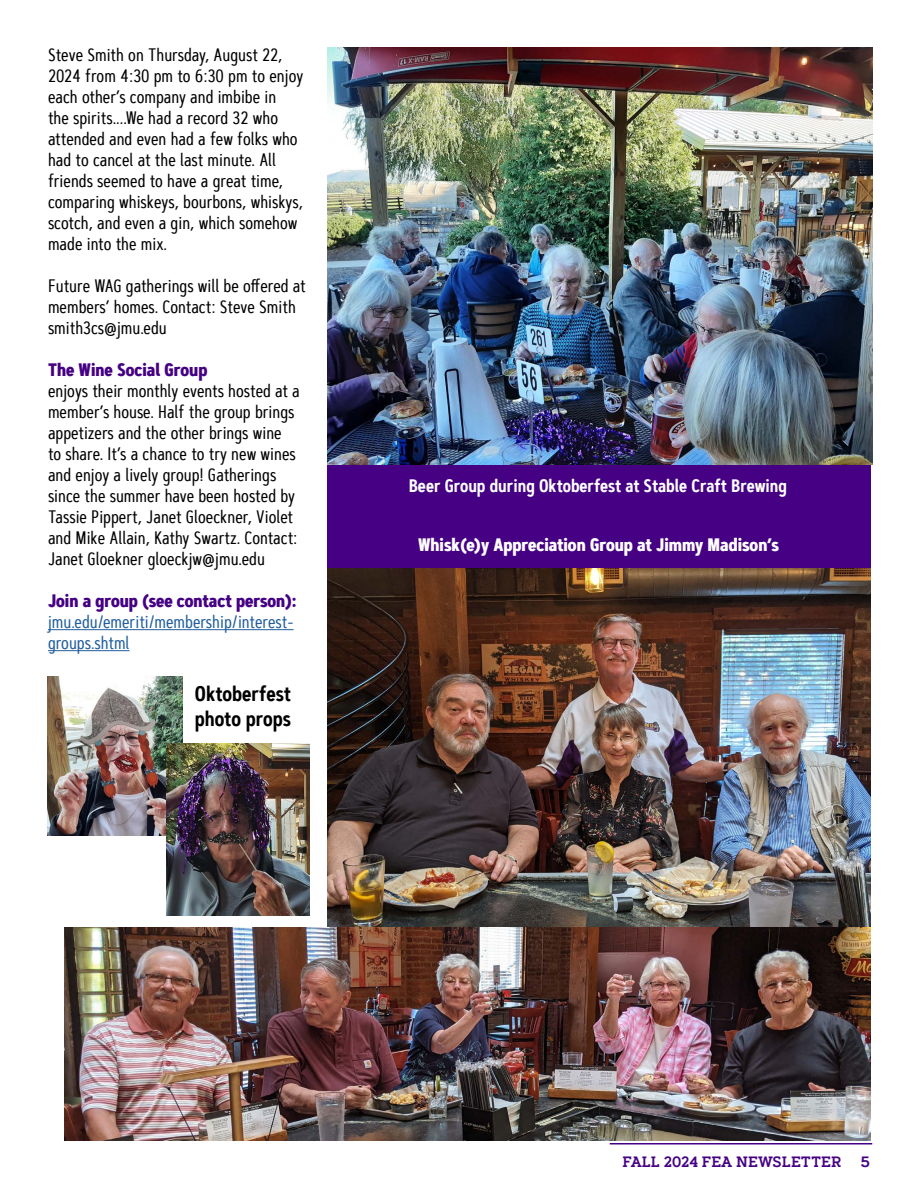
<style>
.page{position:relative;width:918px;height:1188px;background:#fff}
.page>*{position:absolute;margin:0;border:0;box-sizing:border-box;transform-origin:0 0}
.t1{font:600 21px/25.2px "Artegra Sans Cn";color:#000}
.t2{font:18px/21px "Artegra Sans Cn";color:#000}
.t3{font:18px/21px "Artegra Sans Cn";color:#215e9e}
.t4{font:700 18px "Artegra Sans Cn";color:#450084}
.t5{font:600 18px "Artegra Sans Cn";color:#fff}
.t6{font:700 18px "Artegra Sans Cn";color:#fff}
.t7{font:600 15px "Artegra Slab";color:#450084;scale:.92 1}
.t8{font:600 15px "Artegra Slab";color:#450084}
</style>
<div class="page">
<hr style="left:610px;top:1143px;width:262px;height:1px;background:#450084">
<div style="left:327px;top:465px;width:544px;height:104px;background:#450084"></div>
<hr style="left:48px;top:629px;width:246px;height:1px;background:#215e9e">
<hr style="left:48px;top:650px;width:82px;height:1px;background:#215e9e">
<img style="left:328px;top:47px;width:544px;height:417px">
<img style="left:328px;top:568px;width:543px;height:360px">
<img style="left:64px;top:928px;width:807px;height:213px">
<img style="left:47px;top:676px;width:136px;height:160px">
<img style="left:167px;top:743px;width:143px;height:173px">
<p class="t2" style="left:48px;top:44px;width:257px">Steve Smith on Thursday, August 22, 2024 from 4:30 pm to 6:30 pm to enjoy each other’s company and imbibe in<br>the spirits....We had a record 32 who attended and even had a few folks who had to cancel at the last minute. All friends seemed to have a great time, comparing whiskeys, bourbons, whiskys, scotch, and even a gin, which somehow made into the mix.</p>
<p class="t2" style="left:48px;top:275px;width:259px">Future WAG gatherings will be offered at members’ homes. Contact: Steve Smith smith3cs@jmu.edu</p>
<p class="t4" style="left:48px;top:357px;width:161px">The Wine Social Group</p>
<p class="t2" style="left:48px;top:380px;width:253px">enjoys their monthly events hosted at a member’s house. Half the group brings appetizers and the other brings wine<br>to share. It’s a chance to try new wines and enjoy a lively group! Gatherings since the summer have been hosted by Tassie Pippert, Janet Gloeckner, Violet and Mike Allain, Kathy Swartz. Contact:<br>Janet Gloekner gloeckjw@jmu.edu</p>
<p class="t4" style="left:48px;top:588px;width:250px">Join a group (see contact person):</p>
<p class="t3" style="left:48px;top:611px;width:247px">jmu.edu/emeriti/membership/interest&shy;groups.shtml</p>
<p class="t1" style="left:195px;top:681px;width:97px">Oktoberfest photo props</p>
<p class="t5" style="left:409px;top:473px;width:380px">Beer Group during Oktoberfest at Stable Craft Brewing</p>
<p class="t6" style="left:418px;top:531px;width:362px">Whisk(e)y Appreciation Group at Jimmy Madison’s</p>
<p class="t7" style="left:622px;top:1151px;width:240px">FALL 2024 FEA NEWSLETTER</p>
<p class="t8" style="left:861px;top:1151px;width:11px">5</p>
</div>
